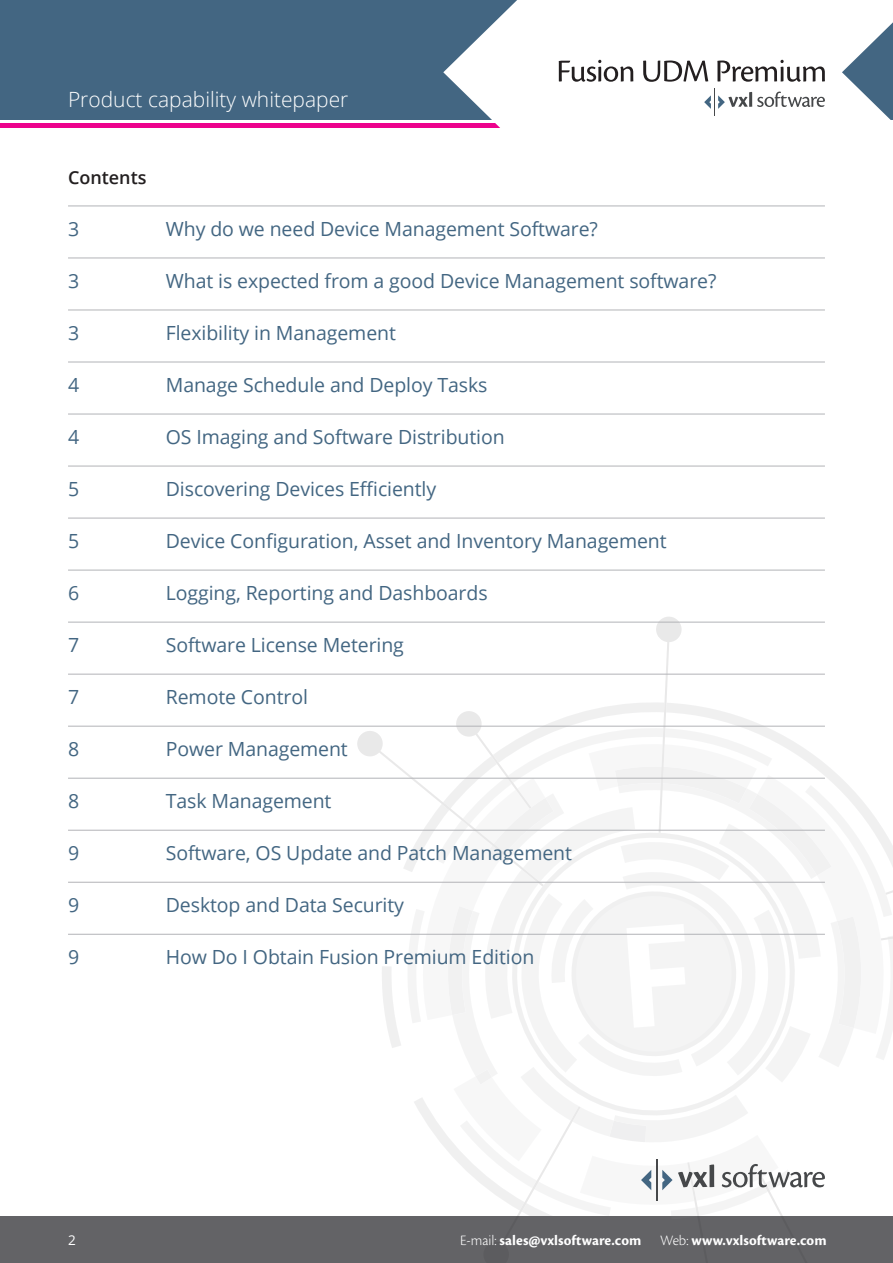
<style>
.page{position:relative;width:893px;height:1263px;background:#fff}
.page>*{position:absolute;margin:0;border:0;box-sizing:border-box;transform-origin:0 0}
.t1{font:300 21px "Open Sans";color:#fff}
.White_paper_paragrap{font:19.5px "Open Sans";letter-spacing:-.005em;color:#436682}
.Paragraph{font:600 18px "Open Sans";color:#231f20}
.t2{font:700 15px "Cronos Pro";letter-spacing:.005em;color:#fff}
.t3{font:13.5px "Open Sans";color:#fff}
.s1{font-weight:300}
</style>
<div class="page">
<div style="left:0;top:1216px;width:893px;height:47px;background:#636366"></div>
<div style="left:0;top:0;width:893px;height:119px;background:#436682"></div>
<div style="left:0;top:123px;width:886px;height:5px;background:#ed028c"></div>
<svg style="left:443px;top:0;width:450px;height:128px;fill:#fff"></svg>
<svg style="left:704px;top:88px;width:121px;height:28px"></svg>
<svg style="left:559px;top:60px;width:74px;height:22px"></svg>
<svg style="left:643px;top:61px;width:65px;height:21px"></svg>
<svg style="left:717px;top:60px;width:108px;height:22px"></svg>
<svg style="left:357px;top:617px;width:536px;height:599px"></svg>
<hr style="left:656px;top:1159px;width:1px;height:42px;background:#46484a">
<hr style="left:68px;top:206px;width:757px;height:1px;background:#b2b3b7">
<hr style="left:68px;top:258px;width:757px;height:1px;background:#b2b3b7">
<hr style="left:68px;top:310px;width:757px;height:1px;background:#b2b3b7">
<hr style="left:68px;top:362px;width:757px;height:1px;background:#b2b3b7">
<hr style="left:68px;top:414px;width:757px;height:1px;background:#b2b3b7">
<hr style="left:68px;top:466px;width:757px;height:1px;background:#b2b3b7">
<hr style="left:68px;top:518px;width:757px;height:1px;background:#b2b3b7">
<hr style="left:68px;top:570px;width:757px;height:1px;background:#b2b3b7">
<hr style="left:68px;top:622px;width:757px;height:1px;background:#b2b3b7">
<hr style="left:68px;top:674px;width:757px;height:1px;background:#b2b3b7">
<hr style="left:68px;top:726px;width:757px;height:1px;background:#b2b3b7">
<hr style="left:68px;top:778px;width:757px;height:1px;background:#b2b3b7">
<hr style="left:68px;top:830px;width:757px;height:1px;background:#b2b3b7">
<hr style="left:68px;top:882px;width:757px;height:1px;background:#b2b3b7">
<hr style="left:68px;top:934px;width:757px;height:1px;background:#b2b3b7">
<p class="t1" style="left:68px;top:85px;width:282px">Product capability whitepaper</p>
<p class="Paragraph" style="left:68px;top:165px;width:80px">Contents</p>
<p class="White_paper_paragrap" style="left:68px;top:215px;width:13px">3</p>
<p class="White_paper_paragrap" style="left:166px;top:215px;width:434px">Why do we need Device Management Software?</p>
<p class="White_paper_paragrap" style="left:68px;top:267px;width:13px">3</p>
<p class="White_paper_paragrap" style="left:166px;top:267px;width:552px">What is expected from a good Device Management software?</p>
<p class="White_paper_paragrap" style="left:68px;top:319px;width:13px">3</p>
<p class="White_paper_paragrap" style="left:166px;top:319px;width:232px">Flexibility in Management</p>
<p class="White_paper_paragrap" style="left:68px;top:371px;width:13px">4</p>
<p class="White_paper_paragrap" style="left:166px;top:371px;width:323px">Manage Schedule and Deploy Tasks</p>
<p class="White_paper_paragrap" style="left:68px;top:423px;width:13px">4</p>
<p class="White_paper_paragrap" style="left:166px;top:423px;width:340px">OS Imaging and Software Distribution</p>
<p class="White_paper_paragrap" style="left:68px;top:476px;width:13px">5</p>
<p class="White_paper_paragrap" style="left:166px;top:476px;width:272px">Discovering Devices Efficiently</p>
<p class="White_paper_paragrap" style="left:68px;top:528px;width:13px">5</p>
<p class="White_paper_paragrap" style="left:166px;top:528px;width:502px">Device Configuration, Asset and Inventory Management</p>
<p class="White_paper_paragrap" style="left:68px;top:580px;width:13px">6</p>
<p class="White_paper_paragrap" style="left:166px;top:580px;width:323px">Logging, Reporting and Dashboards</p>
<p class="White_paper_paragrap" style="left:68px;top:632px;width:13px">7</p>
<p class="White_paper_paragrap" style="left:166px;top:632px;width:240px">Software License Metering</p>
<p class="White_paper_paragrap" style="left:68px;top:684px;width:13px">7</p>
<p class="White_paper_paragrap" style="left:166px;top:684px;width:144px">Remote Control</p>
<p class="White_paper_paragrap" style="left:68px;top:736px;width:13px">8</p>
<p class="White_paper_paragrap" style="left:166px;top:736px;width:184px">Power Management</p>
<p class="White_paper_paragrap" style="left:68px;top:788px;width:13px">8</p>
<p class="White_paper_paragrap" style="left:166px;top:788px;width:167px">Task Management</p>
<p class="White_paper_paragrap" style="left:68px;top:840px;width:13px">9</p>
<p class="White_paper_paragrap" style="left:166px;top:840px;width:408px">Software, OS Update and Patch Management</p>
<p class="White_paper_paragrap" style="left:68px;top:892px;width:13px">9</p>
<p class="White_paper_paragrap" style="left:166px;top:892px;width:240px">Desktop and Data Security</p>
<p class="White_paper_paragrap" style="left:68px;top:944px;width:13px">9</p>
<p class="White_paper_paragrap" style="left:166px;top:944px;width:370px">How Do I Obtain Fusion Premium Edition</p>
<p class="t3" style="left:68px;top:1230px;width:9px">2</p>
<p class="t2" style="left:460px;top:1231px;width:368px"><span class="s1">E-mail:</span> sales@vxlsoftware.com <span class="s1">Web:</span> www.vxlsoftware.com</p>
</div>
